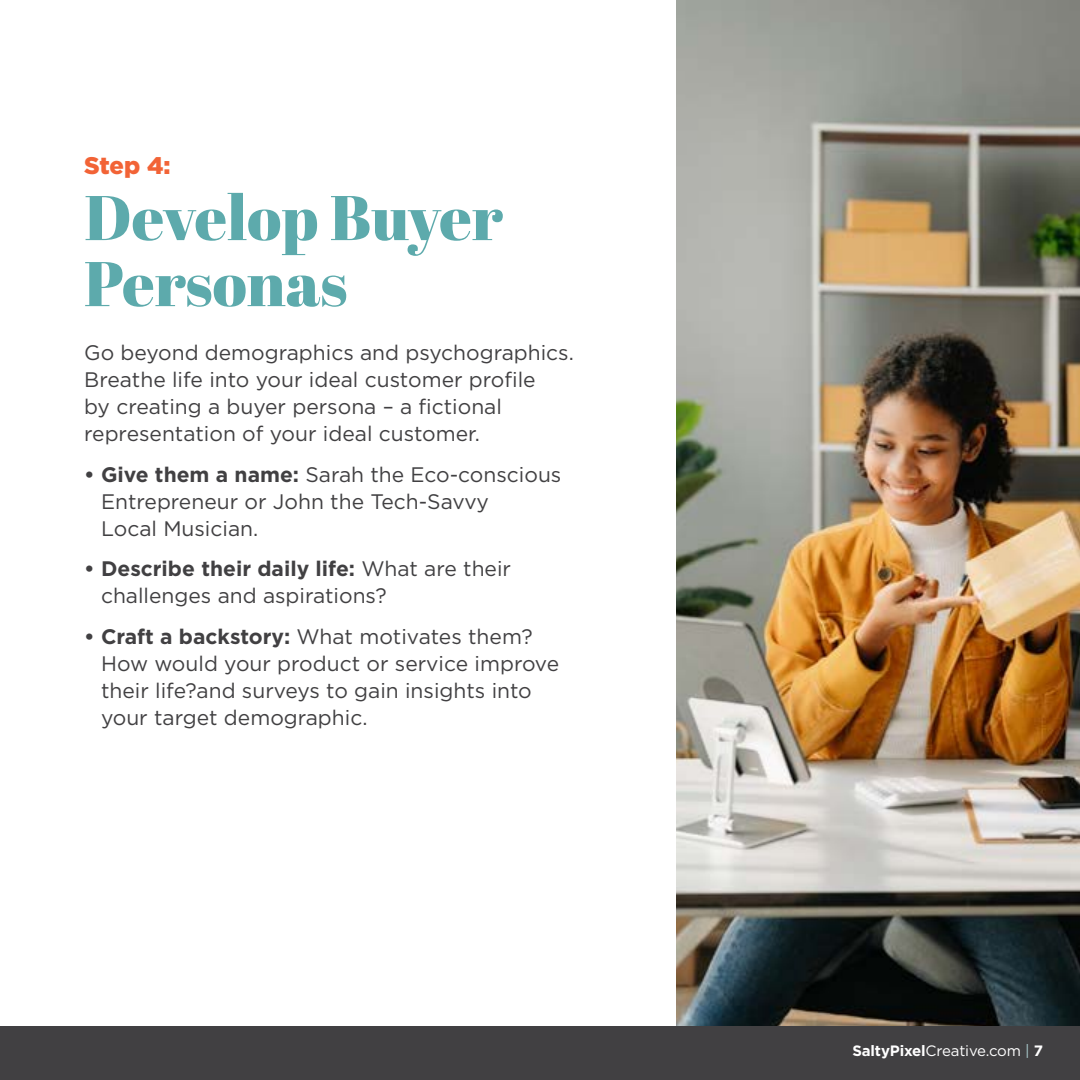
<style>
.page{position:relative;width:1080px;height:1080px;background:#fff}
.page>*{position:absolute;margin:0;border:0;box-sizing:border-box;transform-origin:0 0}
.t1{font:63px/66px "Abril Fatface";color:#5daaac}
.t2{font:900 24px "Gotham";color:#f26336}
.t3{font:21px/27px "Gotham";color:#414042}
.t4{font:15px "Gotham";letter-spacing:-.01em;color:#fff}
.s1{font-weight:700}
.s2{color:#adced0}
</style>
<div class="page">
<div style="left:0;top:1026px;width:1080px;height:54px;background:#414042"></div>
<img style="left:676px;top:0;width:404px;height:1026px">
<p class="t2" style="left:84px;top:149px;width:88px">Step 4:</p>
<h1 class="t1" style="left:84px;top:183px;width:420px">Develop Buyer<br>Personas</h1>
<p class="t3" style="left:84px;top:339px;width:491px">Go beyond demographics and psychographics.<br>Breathe life into your ideal customer profile<br>by creating a buyer persona – a fictional representation of your ideal customer.</p>
<p class="t3" style="left:101px;top:460px;width:462px;text-indent:-17px"><span class="s1">• Give them a name:</span> Sarah the Eco-conscious<br>Entrepreneur or John the Tech-Savvy<br>Local Musician.</p>
<p class="t3" style="left:101px;top:555px;width:412px;text-indent:-17px"><span class="s1">• Describe their daily life:</span> What are their challenges and aspirations?</p>
<p class="t3" style="left:101px;top:622px;width:460px;text-indent:-17px"><span class="s1">• Craft a backstory:</span> What motivates them?<br>How would your product or service improve their life?and surveys to gain insights into your target demographic.</p>
<p class="t4" style="left:852px;top:1041px;width:192px"><span class="s1">SaltyPixel</span>Creative.com <span class="s2">|</span> <span class="s1">7</span></p>
</div>
